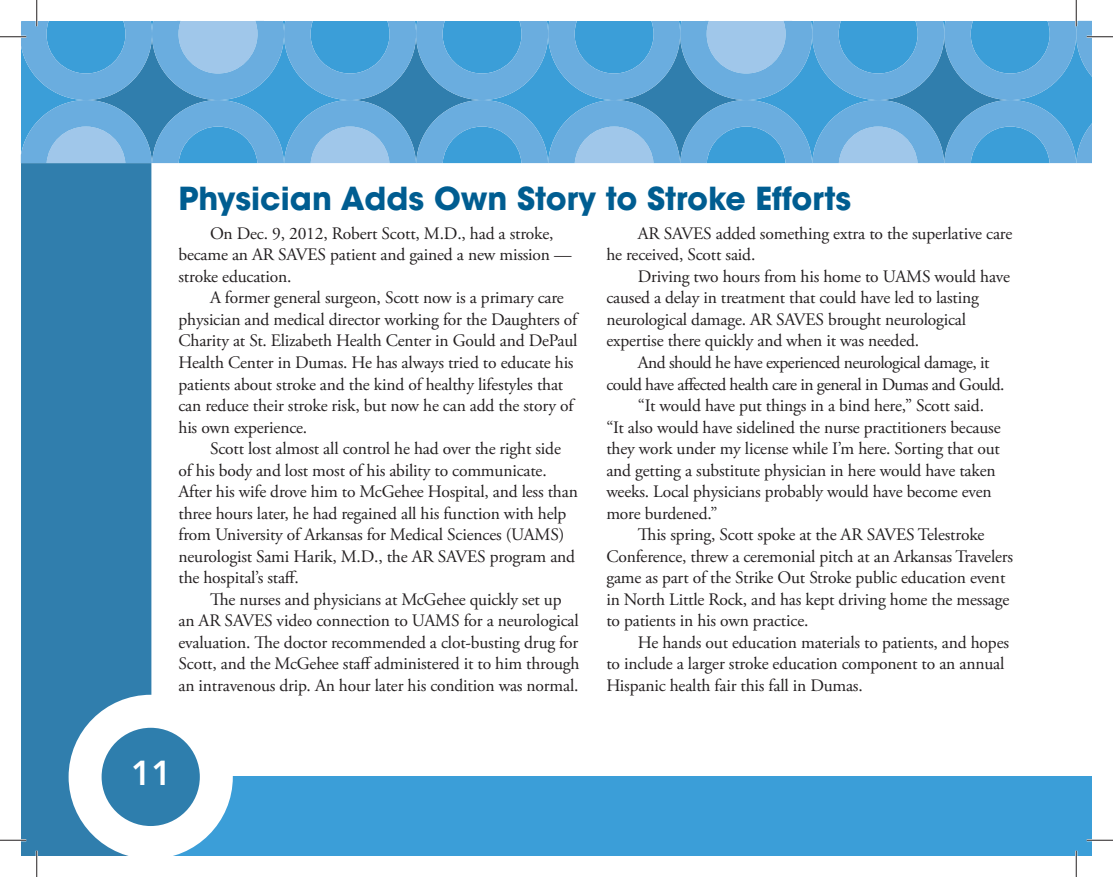
<style>
.page{position:relative;width:1113px;height:877px;background:#fff}
.page>*{position:absolute;margin:0;border:0;box-sizing:border-box;transform-origin:0 0}
.t1{font:800 34.3px "Avenir LT Std";color:#fff}
.t2{font:700 31.5px "ITC Avant Garde Std";color:#005d91}
.t3{font:17.5px/21.5px "Adobe Garamond Pro";letter-spacing:-.01em;color:#231f20}
.t4{font:17.5px "Adobe Garamond Pro";letter-spacing:-.03em;color:#231f20}
</style>
<div class="page">
<div style="left:21px;top:163px;width:130px;height:693px;background:#307ead"></div>
<div style="left:151px;top:777px;width:941px;height:79px;background:#3b9ed8"></div>
<svg style="left:69px;top:695px;width:164px;height:161px"></svg>
<hr style="left:0;top:839px;width:26px;height:2px;background:#fff">
<hr style="left:1087px;top:839px;width:26px;height:2px;background:#fff">
<hr style="left:36px;top:850px;width:2px;height:27px;background:#fff">
<hr style="left:1075px;top:850px;width:2px;height:27px;background:#fff">
<svg style="left:0;top:840px;width:26px;height:1px"></svg>
<svg style="left:1087px;top:840px;width:26px;height:1px"></svg>
<svg style="left:36px;top:850px;width:1px;height:27px"></svg>
<svg style="left:0;top:0;width:1113px;height:163px"></svg>
<svg style="left:1076px;top:850px;width:1px;height:27px"></svg>
<h2 class="t2" style="left:178px;top:183px;width:674px">Physician Adds Own Story to Stroke Efforts</h2>
<p class="t3" style="left:178px;top:224px;width:395px;text-indent:32px">On Dec. 9, 2012, Robert Scott, M.D., had a stroke, became an AR SAVES patient and gained a new mission — stroke education.</p>
<p class="t3" style="left:178px;top:288px;width:401px;text-indent:32px">A former general surgeon, Scott now is a primary care physician and medical director working for the Daughters of Charity at St. Elizabeth Health Center in Gould and DePaul Health Center in Dumas. He has always tried to educate his patients about stroke and the kind of healthy lifestyles that can reduce their stroke risk, but now he can add the story of his own experience.</p>
<p class="t3" style="left:178px;top:439px;width:401px;text-indent:32px">Scott lost almost all control he had over the right side of his body and lost most of his ability to communicate.<br>After his wife drove him to McGehee Hospital, and less than three hours later, he had regained all his function with help from University of Arkansas for Medical Sciences (UAMS) neurologist Sami Harik, M.D., the AR SAVES program and the hospital’s staff.</p>
<p class="t3" style="left:178px;top:590px;width:402px;text-indent:32px">The nurses and physicians at McGehee quickly set up an AR SAVES video connection to UAMS for a neurological evaluation. The doctor recommended a clot-busting drug for Scott, and the McGehee staff administered it to him through an intravenous drip. An hour later his condition was normal.</p>
<p class="t3" style="left:606px;top:224px;width:407px;text-indent:32px">AR SAVES added something extra to the superlative care he received, Scott said.</p>
<p class="t3" style="left:606px;top:267px;width:405px;text-indent:32px">Driving two hours from his home to UAMS would have caused a delay in treatment that could have led to lasting neurological damage. AR SAVES brought neurological expertise there quickly and when it was needed.</p>
<p class="t4" style="left:638px;top:355px;width:353px">And should he have experienced neurological damage, it</p>
<p class="t4" style="left:606px;top:377px;width:400px">could have affected health care in general in Dumas and Gould.</p>
<p class="t3" style="left:638px;top:396px;width:348px">“It would have put things in a bind here,” Scott said.</p>
<p class="t3" style="left:606px;top:418px;width:396px">“It also would have sidelined the nurse practitioners because</p>
<p class="t3" style="left:606px;top:439px;width:395px">they work under my license while I’m here. Sorting that out</p>
<p class="t3" style="left:606px;top:461px;width:391px">and getting a substitute physician in here would have taken</p>
<p class="t3" style="left:606px;top:482px;width:387px">weeks. Local physicians probably would have become even</p>
<p class="t3" style="left:606px;top:504px;width:113px">more burdened.”</p>
<p class="t3" style="left:638px;top:525px;width:348px">This spring, Scott spoke at the AR SAVES Telestroke</p>
<p class="t3" style="left:606px;top:547px;width:408px">Conference, threw a ceremonial pitch at an Arkansas Travelers</p>
<p class="t3" style="left:606px;top:568px;width:400px">game as part of the Strike Out Stroke public education event</p>
<p class="t3" style="left:606px;top:590px;width:404px">in North Little Rock, and has kept driving home the message</p>
<p class="t3" style="left:606px;top:611px;width:204px">to patients in his own practice.</p>
<p class="t3" style="left:638px;top:633px;width:373px">He hands out education materials to patients, and hopes</p>
<p class="t3" style="left:606px;top:654px;width:400px">to include a larger stroke education component to an annual</p>
<p class="t3" style="left:606px;top:676px;width:258px">Hispanic health fair this fall in Dumas.</p>
<h1 class="t1" style="left:131px;top:753px;width:42px">11</h1>
</div>
